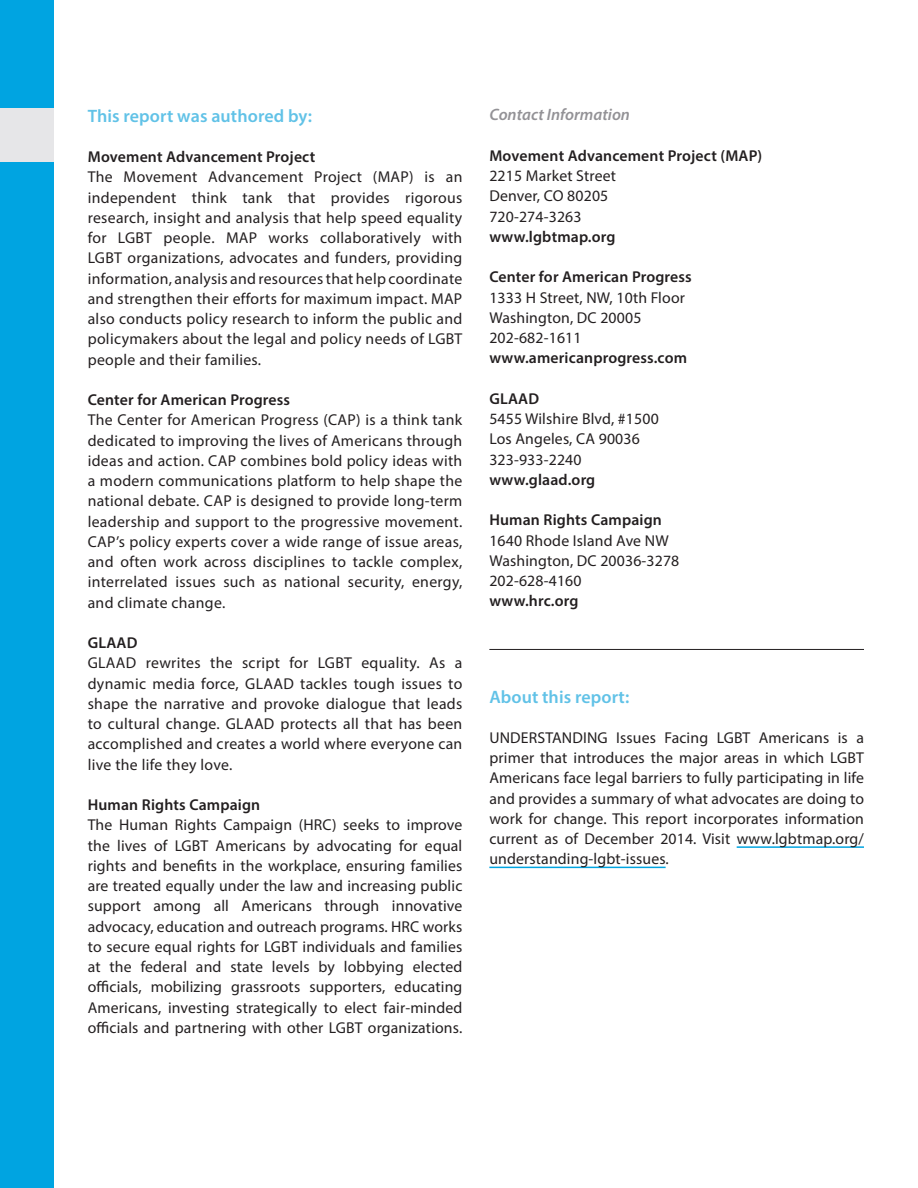
<style>
.page{position:relative;width:918px;height:1188px;background:#fff}
.page>*{position:absolute;margin:0;border:0;box-sizing:border-box;transform-origin:0 0}
.t1{font:600 18px "Myriad Pro";letter-spacing:.005em;color:#61c2e7}
.t2{font:italic 600 16.5px "Myriad Pro";color:#939296}
.t3{font:15.75px/20.2px "Myriad Pro";letter-spacing:.01em;color:#231f20;text-align:justify}
.t4{font:600 15.75px "Myriad Pro";letter-spacing:.01em;color:#231f20}
</style>
<div class="page">
<div style="left:0;top:0;width:54px;height:1188px;background:#00a4e1"></div>
<div style="left:0;top:108px;width:54px;height:54px;background:#e6e6e8"></div>
<hr style="left:737px;top:846px;width:127px;height:2px;background:#00a4e1">
<hr style="left:489px;top:867px;width:177px;height:1px;background:#00a4e1">
<hr style="left:489px;top:649px;width:375px;height:1px;background:#231f20">
<p class="t1" style="left:88px;top:104px;width:226px">This report was authored by:</p>
<p class="t4" style="left:88px;top:147px;width:229px">Movement Advancement Project</p>
<p class="t3" style="left:88px;top:167px;width:376px">The Movement Advancement Project (MAP) is an independent think tank that provides rigorous research, insight and analysis that help speed equality for LGBT people. MAP works collaboratively with LGBT organizations, advocates and funders, providing information, analysis and resources that help coordinate and strengthen their efforts for maximum impact. MAP also conducts policy research to inform the public and policymakers about the legal and policy needs of LGBT people and their families.</p>
<p class="t4" style="left:88px;top:390px;width:204px">Center for American Progress</p>
<p class="t3" style="left:88px;top:410px;width:376px">The Center for American Progress (CAP) is a think tank dedicated to improving the lives of Americans through ideas and action. CAP combines bold policy ideas with a modern communications platform to help shape the national debate. CAP is designed to provide long-term leadership and support to the progressive movement.<br>CAP’s policy experts cover a wide range of issue areas, and often work across disciplines to tackle complex, interrelated issues such as national security, energy, and climate change.</p>
<p class="t4" style="left:88px;top:633px;width:51px">GLAAD</p>
<p class="t3" style="left:88px;top:653px;width:376px">GLAAD rewrites the script for LGBT equality. As a dynamic media force, GLAAD tackles tough issues to shape the narrative and provoke dialogue that leads to cultural change. GLAAD protects all that has been accomplished and creates a world where everyone can live the life they love.</p>
<p class="t4" style="left:88px;top:795px;width:174px">Human Rights Campaign</p>
<p class="t3" style="left:88px;top:815px;width:376px">The Human Rights Campaign (HRC) seeks to improve the lives of LGBT Americans by advocating for equal rights and benefits in the workplace, ensuring families are treated equally under the law and increasing public support among all Americans through innovative advocacy, education and outreach programs. HRC works to secure equal rights for LGBT individuals and families at the federal and state levels by lobbying elected officials, mobilizing grassroots supporters, educating Americans, investing strategically to elect fair-minded officials and partnering with other LGBT organizations.</p>
<p class="t2" style="left:489px;top:104px;width:142px">Contact Information</p>
<p class="t4" style="left:489px;top:146px;width:274px">Movement Advancement Project (MAP)</p>
<p class="t3" style="left:489px;top:165px;width:128px">2215 Market Street</p>
<p class="t3" style="left:489px;top:186px;width:120px">Denver, CO 80205</p>
<p class="t3" style="left:489px;top:206px;width:94px">720-274-3263</p>
<p class="t4" style="left:489px;top:227px;width:128px">www.lgbtmap.org</p>
<p class="t4" style="left:489px;top:267px;width:204px">Center for American Progress</p>
<p class="t3" style="left:489px;top:287px;width:197px">1333 H Street, NW, 10th Floor</p>
<p class="t3" style="left:489px;top:307px;width:154px">Washington, DC 20005</p>
<p class="t3" style="left:489px;top:327px;width:94px">202-682-1611</p>
<p class="t4" style="left:489px;top:348px;width:199px">www.americanprogress.com</p>
<p class="t4" style="left:489px;top:389px;width:51px">GLAAD</p>
<p class="t3" style="left:489px;top:408px;width:171px">5455 Wilshire Blvd, #1500</p>
<p class="t3" style="left:489px;top:429px;width:152px">Los Angeles, CA 90036<br>323-933-2240</p>
<p class="t4" style="left:489px;top:470px;width:107px">www.glaad.org</p>
<p class="t4" style="left:489px;top:510px;width:174px">Human Rights Campaign</p>
<p class="t3" style="left:489px;top:530px;width:181px">1640 Rhode Island Ave NW</p>
<p class="t3" style="left:489px;top:550px;width:192px">Washington, DC 20036-3278</p>
<p class="t3" style="left:489px;top:570px;width:94px">202-628-4160</p>
<p class="t4" style="left:489px;top:591px;width:91px">www.hrc.org</p>
<p class="t1" style="left:489px;top:686px;width:141px">About this report:</p>
<p class="t3" style="left:489px;top:727px;width:376px">UNDERSTANDING Issues Facing LGBT Americans is a primer that introduces the major areas in which LGBT Americans face legal barriers to fully participating in life and provides a summary of what advocates are doing to work for change. This report incorporates information current as of December 2014. Visit www.lgbtmap.org/ understanding-lgbt-issues.</p>
</div>
